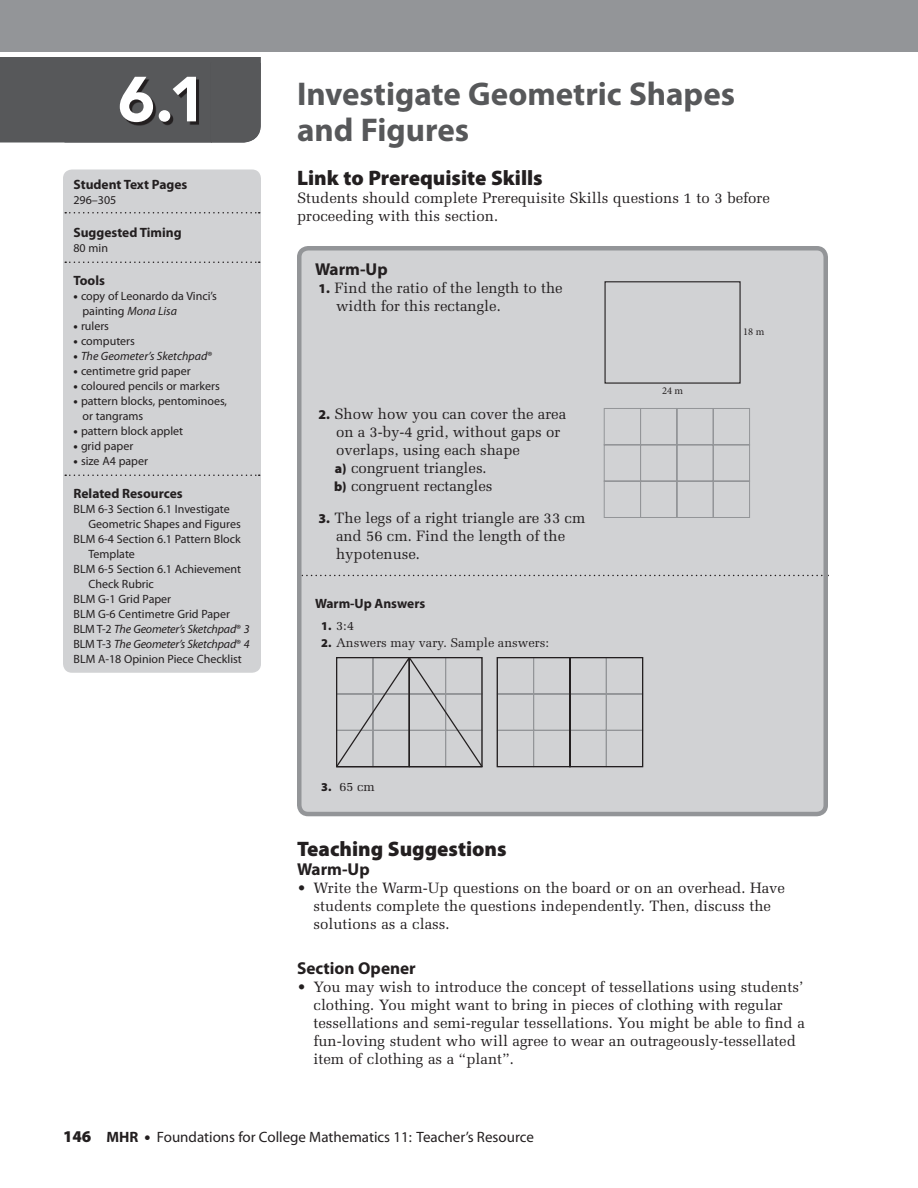
<style>
.page{position:relative;width:918px;height:1188px;background:#fff}
.page>*{position:absolute;margin:0;border:0;box-sizing:border-box;transform-origin:0 0}
.t1{font:900 63px "Avenir";color:#fff}
.t2{font:700 33px/36px "Myriad Pro";color:#57585a}
.t3{font:900 21px "Myriad Pro";color:#231f20}
.t4{font:700 17.25px "Myriad Pro";color:#231f20}
.t5{font:15px/18px "Melior";color:#231f20}
.t6{font:15px "Myriad";color:#231f20}
.t7{font:700 13.5px "Myriad Pro";color:#231f20}
.t8{font:12.75px "Melior";color:#231f20}
.t9{font:12px/15px "Myriad Pro";color:#231f20}
.t10{font:italic 12px "Myriad Pro";letter-spacing:-.015em;color:#231f20}
.t11{font:10.5px "Minion Pro";color:#231f20}
.s1{font-weight:900}
.s2{font-style:italic}
.s3{font-weight:900;font-style:normal}
.s4{font-style:normal}
.s5{font-family:"Myriad Pro";font-weight:900;font-size:13.5px}
.s6{font-family:"Myriad Pro";font-weight:900;font-size:12px}
.s7{font-family:"Myriad Pro";font-weight:900;font-size:16.5px}
.s8{font-weight:700}
</style>
<div class="page">
<div style="left:0;top:0;width:918px;height:52px;background:#939598"></div>
<div style="left:63px;top:170px;width:198px;height:503px;background:#d1d2d4;border-radius:9px"></div>
<svg style="left:65px;top:212px;width:195px;height:2px"></svg>
<svg style="left:65px;top:262px;width:195px;height:1px"></svg>
<svg style="left:65px;top:475px;width:195px;height:1px"></svg>
<div style="left:299px;top:248px;width:527px;height:566px;background:#d1d2d4;border-radius:9px"></div>
<svg style="left:302px;top:575px;width:521px;height:1px"></svg>
<div style="left:297px;top:246px;width:531px;height:570px;border:4px solid #939598;border-radius:9px"></div>
<svg style="left:604px;top:408px;width:146px;height:110px"></svg>
<svg style="left:336px;top:657px;width:307px;height:111px"></svg>
<svg style="left:0;top:57px;width:261px;height:86px;background:#545557"></svg>
<h1 class="t1" style="left:118px;top:61px;width:90px">6.1</h1>
<h2 class="t2" style="left:297px;top:75px;width:440px">Investigate Geometric Shapes and Figures</h2>
<h3 class="t3" style="left:297px;top:164px;width:247px">Link to Prerequisite Skills</h3>
<p class="t5" style="left:297px;top:189px;width:474px">Students should complete Prerequisite Skills questions 1 to 3 before proceeding with this section.</p>
<p class="t7" style="left:74px;top:175px;width:115px">Student Text Pages</p>
<p class="t9" style="left:74px;top:192px;width:44px">296–305</p>
<p class="t7" style="left:74px;top:223px;width:110px">Suggested Timing</p>
<p class="t9" style="left:74px;top:240px;width:36px">80 min</p>
<p class="t7" style="left:74px;top:271px;width:33px">Tools</p>
<p class="t9" style="left:82px;top:288px;width:136px;text-indent:-9px"><span class="s1">•</span> copy of Leonardo da Vinci’s painting <span class="s2">Mona Lisa</span></p>
<p class="t9" style="left:74px;top:318px;width:37px"><span class="s1">•</span> rulers</p>
<p class="t9" style="left:74px;top:333px;width:63px"><span class="s1">•</span> computers</p>
<p class="t10" style="left:74px;top:348px;width:140px"><span class="s3">•</span> The Geometer’s Sketchpad<span class="s4">®</span></p>
<p class="t9" style="left:74px;top:363px;width:119px"><span class="s1">•</span> centimetre grid paper</p>
<p class="t9" style="left:74px;top:378px;width:148px"><span class="s1">•</span> coloured pencils or markers</p>
<p class="t9" style="left:82px;top:393px;width:146px;text-indent:-9px"><span class="s1">•</span> pattern blocks, pentominoes, or tangrams</p>
<p class="t9" style="left:74px;top:423px;width:111px"><span class="s1">•</span> pattern block applet</p>
<p class="t9" style="left:74px;top:438px;width:61px"><span class="s1">•</span> grid paper</p>
<p class="t9" style="left:74px;top:453px;width:76px"><span class="s1">•</span> size A4 paper</p>
<p class="t7" style="left:74px;top:484px;width:111px">Related Resources</p>
<p class="t9" style="left:74px;top:501px;width:158px">BLM 6-3 Section 6.1 Investigate</p>
<p class="t9" style="left:88px;top:516px;width:154px">Geometric Shapes and Figures</p>
<p class="t9" style="left:74px;top:531px;width:169px">BLM 6-4 Section 6.1 Pattern Block</p>
<p class="t9" style="left:88px;top:546px;width:48px">Template</p>
<p class="t9" style="left:74px;top:561px;width:169px">BLM 6-5 Section 6.1 Achievement</p>
<p class="t9" style="left:88px;top:576px;width:67px">Check Rubric</p>
<p class="t9" style="left:74px;top:591px;width:99px">BLM G-1 Grid Paper</p>
<p class="t9" style="left:74px;top:606px;width:158px">BLM G-6 Centimetre Grid Paper</p>
<p class="t10" style="left:74px;top:621px;width:178px"><span class="s4">BLM T-2</span> The Geometer’s Sketchpad<span class="s4">®</span> 3</p>
<p class="t10" style="left:74px;top:636px;width:178px"><span class="s4">BLM T-3</span> The Geometer’s Sketchpad<span class="s4">®</span> 4</p>
<p class="t9" style="left:74px;top:651px;width:170px">BLM A-18 Opinion Piece Checklist</p>
<p class="t4" style="left:315px;top:258px;width:74px">Warm-Up</p>
<p class="t5" style="left:336px;top:279px;width:228px;text-indent:-18px"><span class="s5">1.</span> Find the ratio of the length to the width for this rectangle.</p>
<p class="t11" style="left:743px;top:325px;width:23px">18 m</p>
<p class="t11" style="left:662px;top:383px;width:23px">24 m</p>
<p class="t5" style="left:334px;top:405px;width:234px;text-indent:-16px"><span class="s5">2.</span> Show how you can cover the area on a 3-by-4 grid, without gaps or overlaps, using each shape<br><span class="s5">a)</span> congruent triangles.<br><span class="s5">b)</span> congruent rectangles</p>
<p class="t5" style="left:336px;top:509px;width:251px;text-indent:-18px"><span class="s5">3.</span> The legs of a right triangle are 33 cm and 56 cm. Find the length of the hypotenuse.</p>
<p class="t7" style="left:315px;top:595px;width:112px">Warm-Up Answers</p>
<p class="t8" style="left:321px;top:618px;width:35px"><span class="s6">1.</span> 3:4</p>
<p class="t8" style="left:321px;top:635px;width:229px"><span class="s6">2.</span> Answers may vary. Sample answers:</p>
<p class="t8" style="left:321px;top:779px;width:55px"><span class="s6">3.</span> 65 cm</p>
<h3 class="t3" style="left:297px;top:835px;width:211px">Teaching Suggestions</h3>
<p class="t4" style="left:297px;top:858px;width:74px">Warm-Up</p>
<p class="t5" style="left:314px;top:879px;width:473px;text-indent:-16px">• Write the Warm-Up questions on the board or on an overhead. Have students complete the questions independently. Then, discuss the solutions as a class.</p>
<p class="t4" style="left:297px;top:957px;width:120px">Section Opener</p>
<p class="t5" style="left:314px;top:978px;width:493px;text-indent:-16px">• You may wish to introduce the concept of tessellations using students’ clothing. You might want to bring in pieces of clothing with regular tessellations and semi-regular tessellations. You might be able to find a fun-loving student who will agree to wear an outrageously-tessellated item of clothing as a “plant”.</p>
<p class="t6" style="left:63px;top:1129px;width:472px"><span class="s7">146</span> <span class="s8">MHR</span> <span class="s7">•</span> Foundations for College Mathematics 11: Teacher’s Resource</p>
</div>
